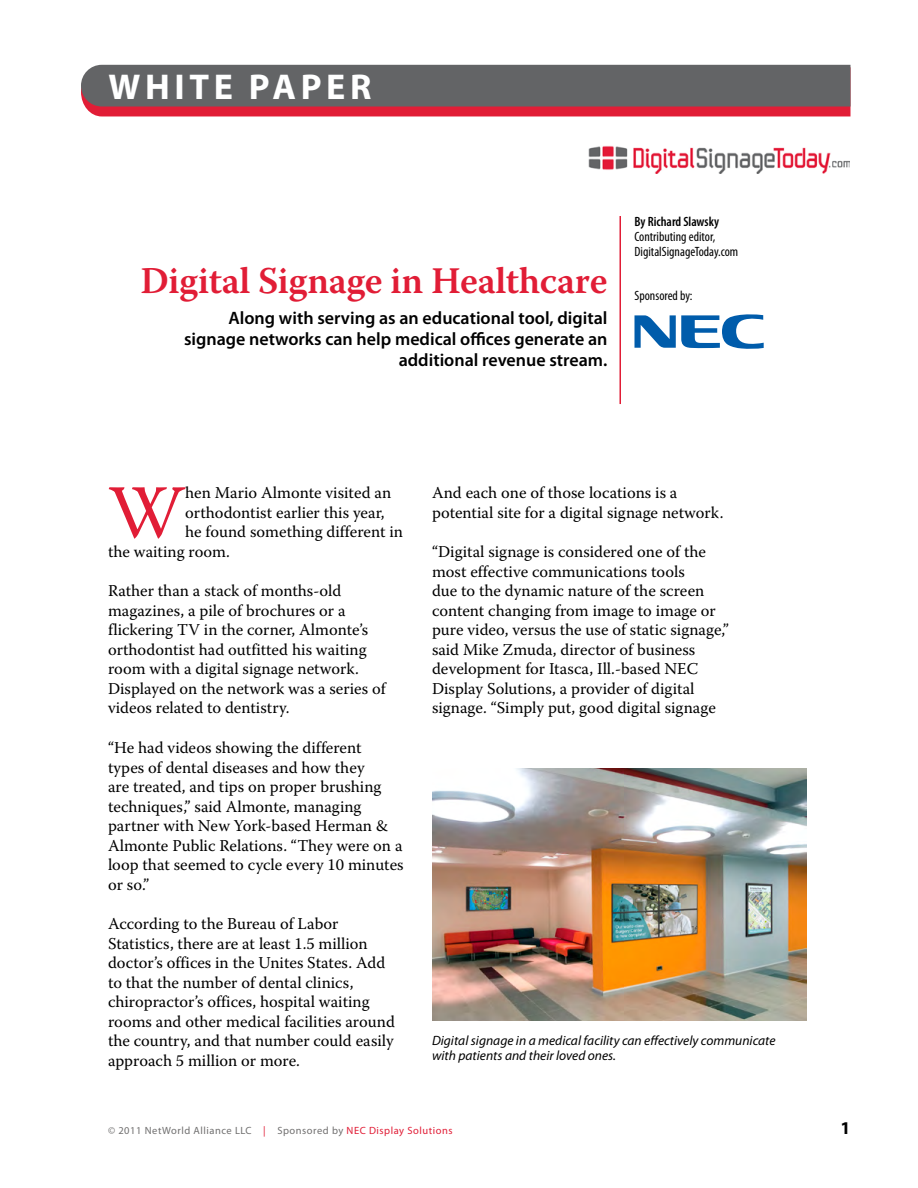
<style>
.page{position:relative;width:918px;height:1188px;background:#fff}
.page>*{position:absolute;margin:0;border:0;box-sizing:border-box;transform-origin:0 0}
.t1{font:75.75px "Warnock Pro";color:#e11d36}
.t2{font:600 37.5px "Warnock Pro";letter-spacing:-.01em;color:#e11d36}
.t3{font:700 36px "Myriad Pro";letter-spacing:.13em;color:#fff}
.t4{font:600 18px/21px "Myriad Pro";color:#000;text-align:right}
.t5{font:700 18px "Myriad Pro";color:#000}
.t6{font:16.5px/19.5px "Warnock Pro";color:#000}
.t7{font:italic 13.5px/15px "Myriad Pro";color:#000}
.t8{font:condensed 13.5px/15px "Myriad Pro";color:#000}
.t9{font:600 condensed 13.5px "Myriad Pro";color:#000}
.t10{font:10.5px "Myriad Pro";letter-spacing:.05em;color:#706f6f}
.s1{color:#e11d36}
</style>
<div class="page">
<svg style="left:81px;top:65px;width:769px;height:51px;background:#7b575d"></svg>
<hr style="left:620px;top:216px;width:1px;height:188px;background:#e11d36">
<img style="left:588px;top:146px;width:261px;height:27px">
<svg style="left:634px;top:314px;width:130px;height:35px"></svg>
<img style="left:432px;top:768px;width:375px;height:252px">
<h3 class="t3" style="left:108px;top:64px;width:265px">WHITE PAPER</h3>
<h2 class="t2" style="left:140px;top:259px;width:469px">Digital Signage in Healthcare</h2>
<p class="t4" style="left:184px;top:307px;width:425px">Along with serving as an educational tool, digital signage networks can help medical offices generate an additional revenue stream.</p>
<p class="t9" style="left:634px;top:214px;width:86px">By Richard Slawsky</p>
<p class="t8" style="left:634px;top:229px;width:105px">Contributing editor,<br>DigitalSignageToday.com</p>
<p class="t8" style="left:634px;top:288px;width:60px">Sponsored by:</p>
<h1 class="t1" style="left:108px;top:467px;width:79px">W</h1>
<p class="t6" style="left:185px;top:483px;width:208px">hen Mario Almonte visited an</p>
<p class="t6" style="left:185px;top:502px;width:201px">orthodontist earlier this year,</p>
<p class="t6" style="left:185px;top:522px;width:219px">he found something different in</p>
<p class="t6" style="left:108px;top:541px;width:123px">the waiting room.</p>
<p class="t6" style="left:108px;top:581px;width:279px">Rather than a stack of months-old magazines, a pile of brochures or a flickering TV in the corner, Almonte’s orthodontist had outfitted his waiting room with a digital signage network.<br>Displayed on the network was a series of videos related to dentistry.</p>
<p class="t6" style="left:108px;top:738px;width:297px">“He had videos showing the different<br>types of dental diseases and how they<br>are treated, and tips on proper brushing techniques,” said Almonte, managing partner with New York-based Herman &amp; Almonte Public Relations. “They were on a loop that seemed to cycle every 10 minutes or so.”</p>
<p class="t6" style="left:108px;top:914px;width:288px">According to the Bureau of Labor Statistics, there are at least 1.5 million doctor’s offices in the Unites States. Add to that the number of dental clinics, chiropractor’s offices, hospital waiting rooms and other medical facilities around the country, and that number could easily approach 5 million or more.</p>
<p class="t6" style="left:432px;top:483px;width:293px">And each one of those locations is a potential site for a digital signage network.</p>
<p class="t6" style="left:432px;top:542px;width:298px">“Digital signage is considered one of the most effective communications tools<br>due to the dynamic nature of the screen content changing from image to image or pure video, versus the use of static signage,” said Mike Zmuda, director of business development for Itasca, Ill.-based NEC Display Solutions, a provider of digital signage. “Simply put, good digital signage</p>
<p class="t7" style="left:432px;top:1032px;width:345px">Digital signage in a medical facility can effectively communicate with patients and their loved ones.</p>
<p class="t10" style="left:108px;top:1124px;width:346px">© 2011 NetWorld Alliance LLC <span class="s1">|</span> Sponsored by <span class="s1">NEC Display Solutions</span></p>
<p class="t5" style="left:841px;top:1116px;width:11px">1</p>
</div>
